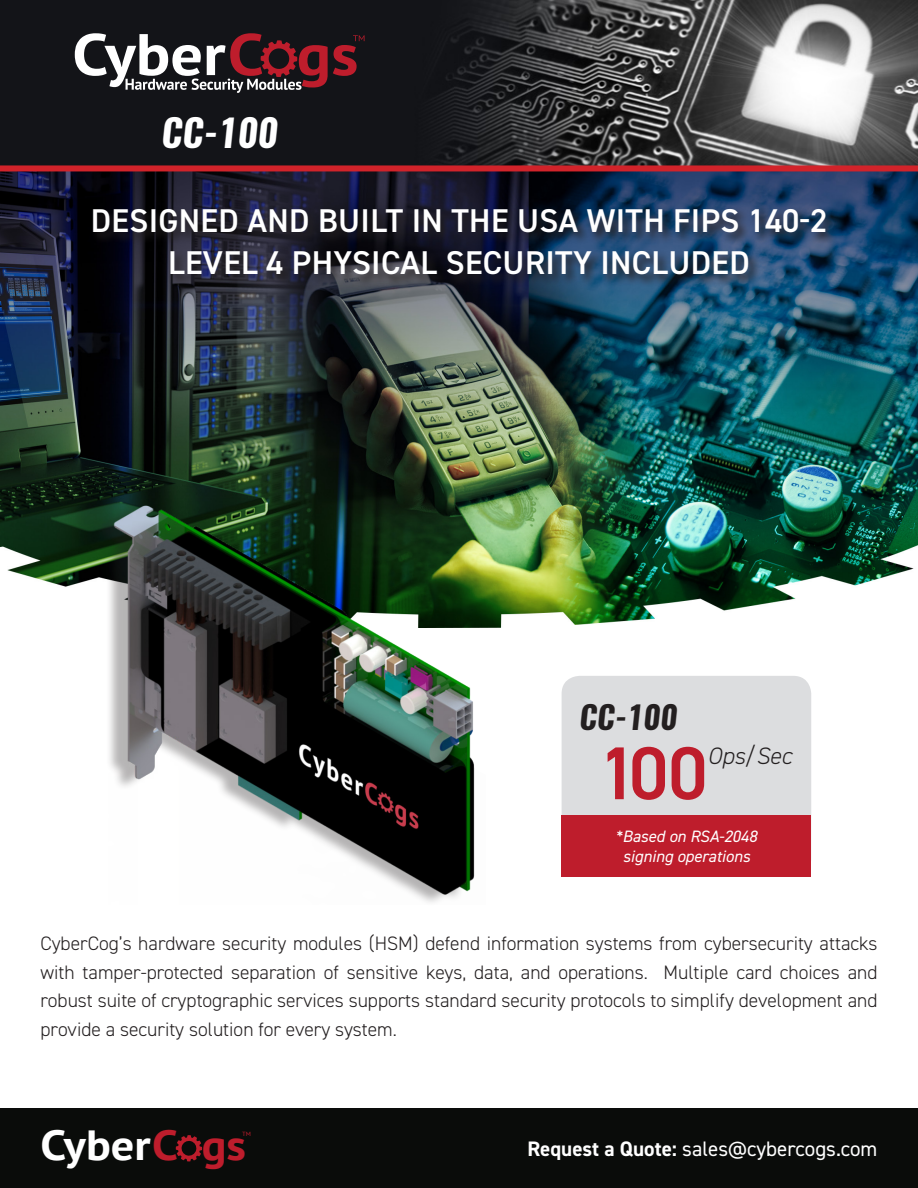
<style>
.page{position:relative;width:918px;height:1188px;background:#fff}
.page>*{position:absolute;margin:0;border:0;box-sizing:border-box;transform-origin:0 0}
.t1{font:600 75px "DIN2014";color:#be1d2c}
.t2{font:700 42px "PT Sans";color:#fff;scale:1.1 1}
.t3{font:italic 700 37.5px "Oswald";color:#fff}
.t4{font:600 33px "DIN2014";letter-spacing:.01em;color:#fff}
.t5{font:italic 700 31.5px "Oswald";color:#231f20}
.t6{font:italic 300 23.85px "DIN2014";color:#231f20}
.t7{font:21px "DIN2014";color:#fff}
.t8{font:300 19.5px/28.5px "DIN2014";color:#231f20;text-align:justify}
.t9{font:italic 16.5px "DIN2014";color:#fff}
.t10{font:6px "PT Sans";color:#be1d2c;scale:1.1 1}
.s1{color:#be1d2c}
.s2{font-weight:700}
</style>
<div class="page">
<img style="left:0;top:171px;width:918px;height:456px">
<div style="left:0;top:1108px;width:918px;height:80px;background:#0a0c0a"></div>
<img style="left:0;top:0;width:918px;height:165px">
<svg style="left:75px;top:33px;width:290px;height:60px"></svg>
<svg style="left:91px;top:206px;width:747px;height:81px;background:#1f2c42"></svg>
<svg style="left:176px;top:1135px;width:26px;height:26px"></svg>
<div style="left:93px;top:503px;width:381px;height:409px;background:#231f20;opacity:.33"></div>
<img style="left:108px;top:497px;width:378px;height:407px">
<div style="left:0;top:165px;width:918px;height:6px;background:#d1232a"></div>
<div style="left:562px;top:676px;width:249px;height:200px;background:#dcdddf;border-radius:18px"></div>
<div style="left:562px;top:815px;width:249px;height:61px;background:#be1d2c"></div>
<p class="t3" style="left:161px;top:106px;width:118px">CC-100</p>
<p class="t4" style="left:91px;top:199px;width:738px">DESIGNED AND BUILT IN THE USA WITH FIPS 140-2</p>
<p class="t4" style="left:168px;top:241px;width:583px">LEVEL 4 PHYSICAL SECURITY INCLUDED</p>
<p class="t5" style="left:579px;top:695px;width:99px">CC-100</p>
<p class="t1" style="left:598px;top:724px;width:111px">100</p>
<p class="t6" style="left:707px;top:742px;width:86px">Ops/Sec</p>
<p class="t9" style="left:616px;top:826px;width:143px">*Based on RSA-2048</p>
<p class="t9" style="left:623px;top:846px;width:129px">signing operations</p>
<p class="t8" style="left:40px;top:929px;width:839px">CyberCog’s hardware security modules (HSM) defend information systems from cybersecurity attacks with tamper-protected separation of sensitive keys, data, and operations. Multiple card choices and robust suite of cryptographic services supports standard security protocols to simplify development and provide a security solution for every system.</p>
<p class="t2" style="left:40px;top:1117px;width:188px">Cyber<span class="s1">C gs</span></p>
<p class="t10" style="left:242px;top:1130px;width:10px">TM</p>
<p class="t7" style="left:528px;top:1136px;width:351px"><span class="s2">Request a Quote:</span> sales@cybercogs.com</p>
</div>
